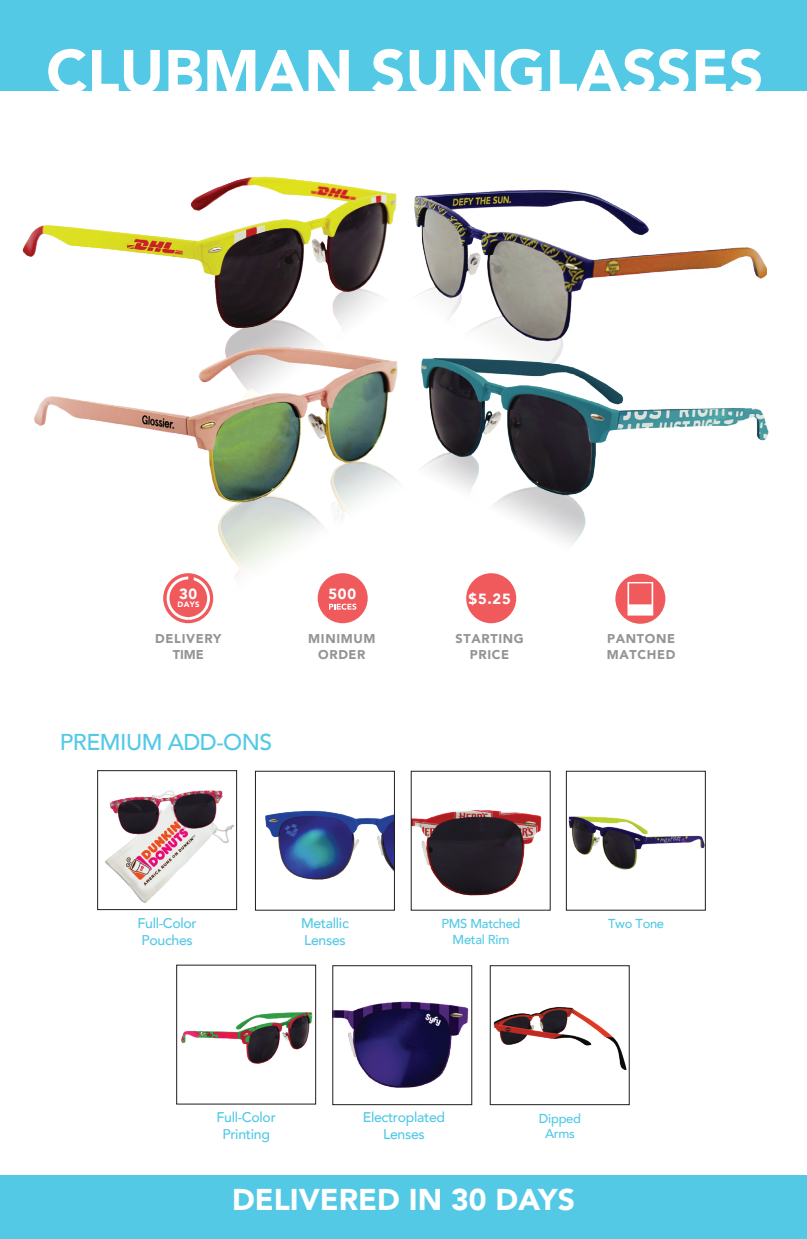
<style>
.page{position:relative;width:807px;height:1239px;background:#fff}
.page>*{position:absolute;margin:0;border:0;box-sizing:border-box;transform-origin:0 0}
.t1{font:900 60px "Avenir";color:#fff}
.t2{font:900 30px "Avenir";color:#fff}
.t3{font:500 23px "Avenir";letter-spacing:-.02em;color:#53c9e6}
.t4{font:900 14.8px "Avenir";letter-spacing:.05em;color:#fff}
.t5{font:500 14px/16.8px "Avenir";letter-spacing:-.02em;color:#52c9e6}
.t6{font:500 13px/15.6px "Avenir";letter-spacing:-.02em;color:#52c9e6;text-align:center}
.t7{font:900 12.8px/15.2px "Avenir";letter-spacing:.05em;color:#949494;text-align:center}
.t8{font:900 7.8px "Avenir";color:#fff}
</style>
<div class="page">
<div style="left:0;top:0;width:806px;height:90px;background:#53c9e6"></div>
<div style="left:0;top:1175px;width:806px;height:63px;background:#53c9e6"></div>
<img style="left:412px;top:810px;width:130px;height:86px">
<img style="left:265px;top:810px;width:128px;height:70px">
<div style="left:255px;top:770px;width:140px;height:140px;border:1px solid #211d1e"></div>
<img style="left:334px;top:1001px;width:135px;height:87px">
<div style="left:332px;top:965px;width:140px;height:140px;border:1px solid #211d1e"></div>
<div style="left:565px;top:770px;width:140px;height:140px;border:1px solid #211d1e"></div>
<div style="left:163px;top:573px;width:50px;height:50px;background:#f05a5d;border-radius:50%"></div>
<svg style="left:167px;top:599px;width:43px;height:21px"></svg>
<div style="left:317px;top:573px;width:50px;height:50px;background:#f05a5d;border-radius:50%"></div>
<div style="left:466px;top:573px;width:50px;height:50px;background:#f05a5d;border-radius:50%"></div>
<svg style="left:329px;top:603px;width:27px;height:6px"></svg>
<div style="left:615px;top:573px;width:50px;height:50px;background:#f05a5d;border-radius:50%"></div>
<svg style="left:627px;top:606px;width:26px;height:9px"></svg>
<div style="left:97px;top:770px;width:140px;height:140px;border:1px solid #211d1e"></div>
<div style="left:489px;top:965px;width:140px;height:140px;border:1px solid #211d1e"></div>
<div style="left:176px;top:964px;width:140px;height:140px;border:1px solid #211d1e"></div>
<img style="left:417px;top:90px;width:359px;height:158px">
<img style="left:418px;top:248px;width:351px;height:358px">
<img style="left:100px;top:771px;width:136px;height:136px">
<img style="left:567px;top:773px;width:139px;height:138px">
<img style="left:179px;top:1012px;width:135px;height:93px">
<img style="left:490px;top:965px;width:139px;height:133px">
<div style="left:767px;top:245px;width:22px;height:38px;background:#fff"></div>
<img style="left:8px;top:90px;width:409px;height:109px">
<img style="left:22px;top:199px;width:395px;height:400px">
<h1 class="t1" style="left:46px;top:20px;width:718px">CLUBMAN SUNGLASSES</h1>
<p class="t4" style="left:179px;top:581px;width:20px">30</p>
<p class="t4" style="left:328px;top:581px;width:29px">500</p>
<p class="t8" style="left:177px;top:597px;width:24px">DAYS</p>
<p class="t4" style="left:468px;top:586px;width:44px">$5.25</p>
<p class="t7" style="left:155px;top:631px;width:68px">DELIVERY<br>TIME</p>
<p class="t7" style="left:308px;top:631px;width:69px">MINIMUM<br>ORDER</p>
<p class="t7" style="left:455px;top:631px;width:70px">STARTING<br>PRICE</p>
<p class="t7" style="left:606px;top:631px;width:70px;text-align:left">PANTONE<br>MATCHED</p>
<h3 class="t3" style="left:60px;top:721px;width:214px">PREMIUM ADD-ONS</h3>
<p class="t5" style="left:137px;top:913px;width:61px">Full-Color<br>Pouches</p>
<p class="t5" style="left:301px;top:913px;width:49px">Metallic<br>Lenses</p>
<p class="t6" style="left:441px;top:915px;width:80px">PMS Matched<br>Metal Rim</p>
<p class="t6" style="left:608px;top:915px;width:57px">Two Tone</p>
<p class="t5" style="left:216px;top:1108px;width:61px;text-align:center">Full-Color<br>Printing</p>
<p class="t5" style="left:363px;top:1108px;width:84px;text-align:center">Electroplated<br>Lenses</p>
<p class="t6" style="left:539px;top:1109px;width:44px">Dipped<br>Arms</p>
<h2 class="t2" style="left:232px;top:1174px;width:344px">DELIVERED IN 30 DAYS</h2>
</div>
